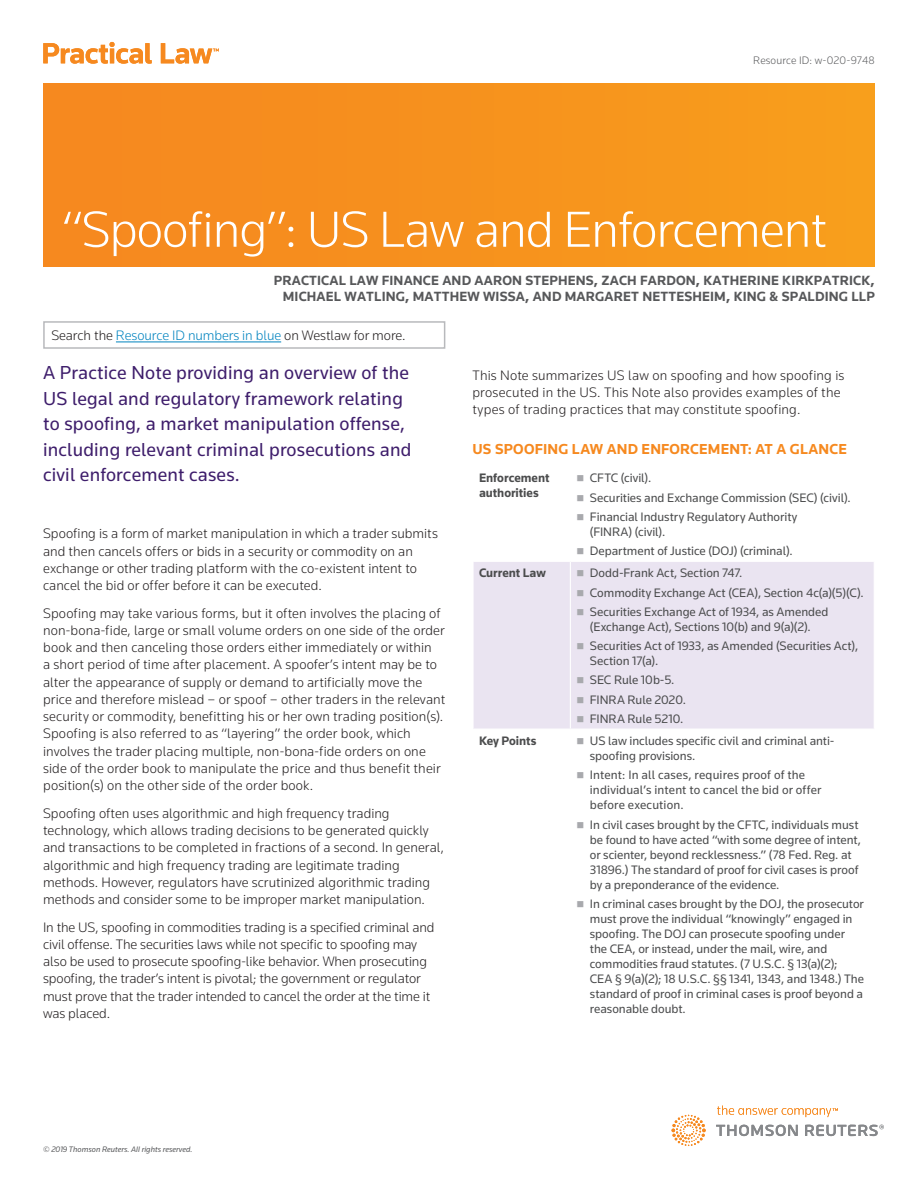
<style>
.page{position:relative;width:918px;height:1188px;background:#fff}
.page>*{position:absolute;margin:0;border:0;box-sizing:border-box;transform-origin:0 0}
.t1{font:300 52.5px "Knowledge";letter-spacing:-.02em;color:#fff}
.t2{font:19.5px/25.5px "Knowledge";letter-spacing:.01em;color:#3e1d6b}
.t3{font:700 15px "Knowledge";letter-spacing:.015em;color:#f6891f}
.t4{font:300 14.25px/17.2px "Knowledge";letter-spacing:.005em;color:#231f20}
.t5{font:700 13.8px/15.8px "Knowledge";letter-spacing:.01em;color:#57585a;text-align:right}
.t6{font:12.75px/15px "Knowledge";color:#4b4c4d}
.t7{font:700 12.75px/15px "Knowledge";color:#4b4c4d}
.t8{font:300 11.25px "Knowledge";letter-spacing:.01em;color:#57585a}
.t9{font:italic 8.25px "Knowledge";color:#57585a}
.s1{color:#0083bf}
</style>
<div class="page">
<svg style="left:43px;top:42px;width:176px;height:22px"></svg>
<svg style="left:672px;top:1106px;width:212px;height:40px"></svg>
<hr style="left:116px;top:342px;width:165px;height:1px;background:#0083bf">
<div style="left:43px;top:321px;width:402px;height:28px;border:2px solid #b8b9bc"></div>
<div style="left:43px;top:84px;width:832px;height:183px;background:#f6911e"></div>
<div style="left:474px;top:562px;width:400px;height:167px;background:#eae4f1"></div>
<hr style="left:570px;top:562px;width:1px;height:167px;background:#fff">
<svg style="left:577px;top:570px;width:6px;height:6px"></svg>
<svg style="left:577px;top:590px;width:6px;height:6px"></svg>
<svg style="left:577px;top:609px;width:6px;height:6px"></svg>
<svg style="left:577px;top:643px;width:6px;height:6px"></svg>
<svg style="left:577px;top:678px;width:6px;height:6px"></svg>
<svg style="left:577px;top:697px;width:6px;height:6px"></svg>
<svg style="left:577px;top:716px;width:6px;height:6px"></svg>
<p class="t8" style="left:753px;top:53px;width:123px">Resource ID: w-020-9748</p>
<h1 class="t1" style="left:62px;top:197px;width:767px">“Spoofing”: US Law and Enforcement</h1>
<p class="t5" style="left:274px;top:273px;width:603px">PRACTICAL LAW FINANCE AND AARON STEPHENS, ZACH FARDON, KATHERINE KIRKPATRICK,<br>MICHAEL WATLING, MATTHEW WISSA, AND MARGARET NETTESHEIM, KING &amp; SPALDING LLP</p>
<p class="t4" style="left:51px;top:327px;width:356px">Search the <span class="s1">Resource ID numbers in blue</span> on Westlaw for more.</p>
<h2 class="t2" style="left:43px;top:360px;width:370px">A Practice Note providing an overview of the US legal and regulatory framework relating to spoofing, a market manipulation offense, including relevant criminal prosecutions and civil enforcement cases.</h2>
<p class="t4" style="left:43px;top:525px;width:396px">Spoofing is a form of market manipulation in which a trader submits and then cancels offers or bids in a security or commodity on an exchange or other trading platform with the co-existent intent to cancel the bid or offer before it can be executed.</p>
<p class="t4" style="left:43px;top:604px;width:404px">Spoofing may take various forms, but it often involves the placing of non-bona-fide, large or small volume orders on one side of the order book and then canceling those orders either immediately or within<br>a short period of time after placement. A spoofer’s intent may be to alter the appearance of supply or demand to artificially move the price and therefore mislead – or spoof – other traders in the relevant security or commodity, benefitting his or her own trading position(s).<br>Spoofing is also referred to as “layering” the order book, which involves the trader placing multiple, non-bona-fide orders on one side of the order book to manipulate the price and thus benefit their position(s) on the other side of the order book.</p>
<p class="t4" style="left:43px;top:804px;width:402px">Spoofing often uses algorithmic and high frequency trading technology, which allows trading decisions to be generated quickly and transactions to be completed in fractions of a second. In general, algorithmic and high frequency trading are legitimate trading methods. However, regulators have scrutinized algorithmic trading methods and consider some to be improper market manipulation.</p>
<p class="t4" style="left:43px;top:918px;width:393px">In the US, spoofing in commodities trading is a specified criminal and civil offense. The securities laws while not specific to spoofing may also be used to prosecute spoofing-like behavior. When prosecuting spoofing, the trader’s intent is pivotal; the government or regulator must prove that the trader intended to cancel the order at the time it was placed.</p>
<p class="t4" style="left:472px;top:366px;width:374px">This Note summarizes US law on spoofing and how spoofing is prosecuted in the US. This Note also provides examples of the types of trading practices that may constitute spoofing.</p>
<p class="t3" style="left:472px;top:440px;width:376px">US SPOOFING LAW AND ENFORCEMENT: AT A GLANCE</p>
<p class="t7" style="left:479px;top:470px;width:72px">Enforcement authorities</p>
<p class="t6" style="left:590px;top:468px;width:262px;line-height:19.4px">CFTC (civil).<br>Securities and Exchange Commission (SEC) (civil).<br>Financial Industry Regulatory Authority</p>
<p class="t6" style="left:590px;top:522px;width:204px;line-height:19.4px">(FINRA) (civil).<br>Department of Justice (DOJ) (criminal).</p>
<p class="t7" style="left:479px;top:565px;width:68px">Current Law</p>
<p class="t6" style="left:590px;top:563px;width:275px;line-height:19.4px">Dodd-Frank Act, Section 747.<br>Commodity Exchange Act (CEA), Section 4c(a)(5)(C).<br>Securities Exchange Act of 1934, as Amended</p>
<p class="t6" style="left:590px;top:617px;width:270px;line-height:19.4px">(Exchange Act), Sections 10(b) and 9(a)(2).<br>Securities Act of 1933, as Amended (Securities Act),</p>
<p class="t6" style="left:590px;top:651px;width:98px;line-height:19.4px">Section 17(a).<br>SEC Rule 10b-5.<br>FINRA Rule 2020.<br>FINRA Rule 5210.</p>
<p class="t7" style="left:479px;top:733px;width:59px">Key Points</p>
<p class="t6" style="left:590px;top:733px;width:246px">US law includes specific civil and criminal anti&shy;spoofing provisions.</p>
<p class="t6" style="left:590px;top:767px;width:233px">Intent: In all cases, requires proof of the individual’s intent to cancel the bid or offer before execution.</p>
<p class="t6" style="left:590px;top:817px;width:273px">In civil cases brought by the CFTC, individuals must be found to have acted “with some degree of intent, or scienter, beyond recklessness.” (78 Fed. Reg. at 31896.) The standard of proof for civil cases is proof by a preponderance of the evidence.</p>
<p class="t6" style="left:590px;top:896px;width:276px">In criminal cases brought by the DOJ, the prosecutor must prove the individual “knowingly” engaged in spoofing. The DOJ can prosecute spoofing under the CEA, or instead, under the mail, wire, and commodities fraud statutes. (7 U.S.C. § 13(a)(2);<br>CEA § 9(a)(2); 18 U.S.C. §§ 1341, 1343, and 1348.) The standard of proof in criminal cases is proof beyond a reasonable doubt.</p>
<p class="t9" style="left:43px;top:1144px;width:151px">© 2019 Thomson Reuters. All rights reserved.</p>
</div>
